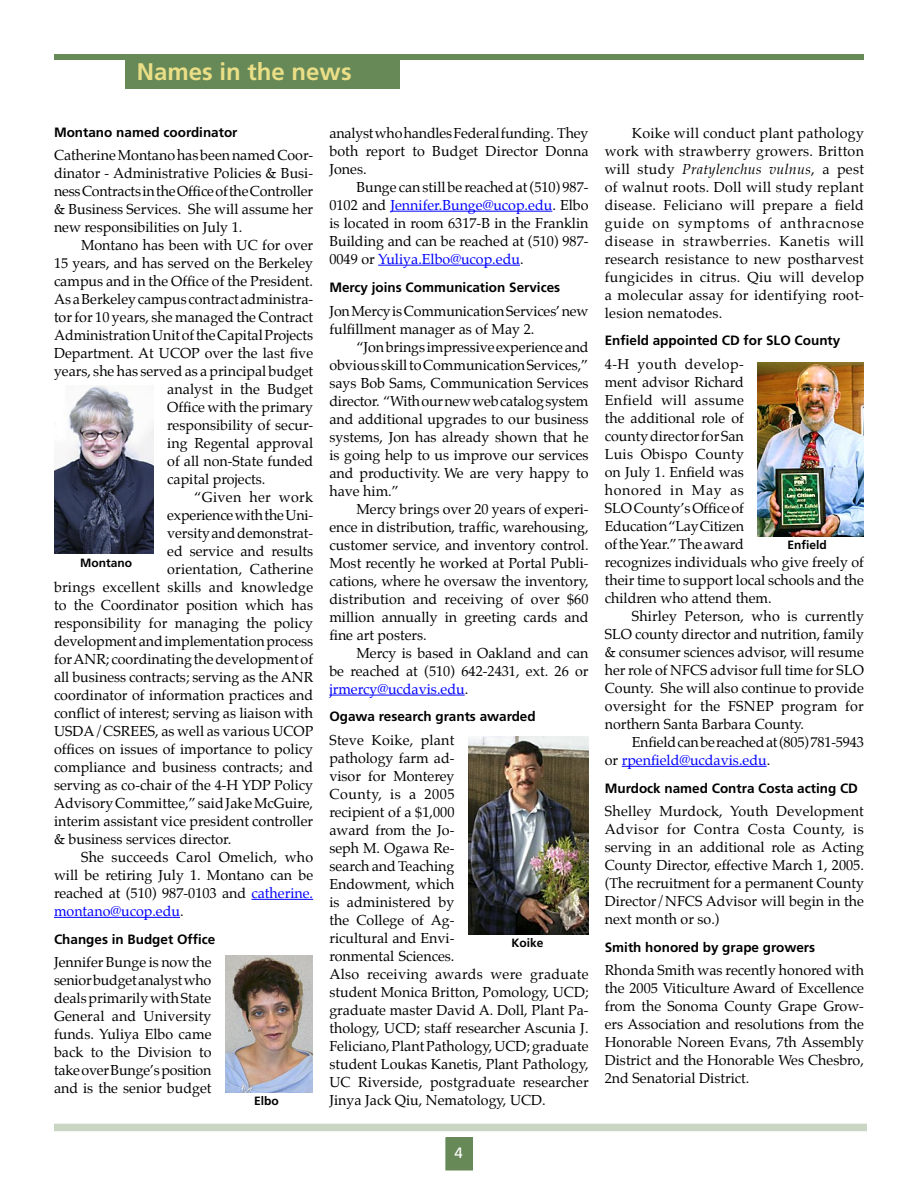
<style>
.page{position:relative;width:918px;height:1188px;background:#fff}
.page>*{position:absolute;margin:0;border:0;box-sizing:border-box;transform-origin:0 0}
.Hed16{font:700 24px "Frutiger";color:#eadf87}
.t1{font:15px "Frutiger";color:#fff}
.BodyTXT2{font:14.25px/18px "Palatino";color:#000;text-align:justify}
.BodyTXT1{font:14.25px/18px "Palatino";color:#000;text-align:justify}
.BodyTXT2-2{font:14.25px "Palatino";letter-spacing:.025em;color:#000}
.subhed{font:700 13.5px "Frutiger";color:#000}
.t2{font:700 12px "Frutiger";color:#000}
.s1{color:#00f}
.s2{font-style:italic}
</style>
<div class="page">
<div style="left:446px;top:1138px;width:26px;height:32px;background:#678857"></div>
<div style="left:446px;top:1137px;width:27px;height:33px;border:1px solid #678857"></div>
<div style="left:54px;top:1124px;width:813px;height:7px;background:#cad5c4"></div>
<hr style="left:622px;top:766px;width:145px;height:1px;background:#00f">
<hr style="left:390px;top:211px;width:162px;height:1px;background:#00f">
<hr style="left:378px;top:265px;width:142px;height:1px;background:#00f">
<hr style="left:329px;top:695px;width:136px;height:1px;background:#00f">
<div style="left:125px;top:54px;width:275px;height:34px;background:#678857"></div>
<hr style="left:252px;top:899px;width:61px;height:1px;background:#00f">
<hr style="left:54px;top:917px;width:126px;height:1px;background:#00f">
<div style="left:54px;top:54px;width:810px;height:6px;background:#678857"></div>
<img style="left:54px;top:386px;width:100px;height:168px">
<img style="left:225px;top:956px;width:87px;height:136px">
<img style="left:468px;top:737px;width:120px;height:197px">
<img style="left:757px;top:363px;width:107px;height:174px">
<p class="Hed16" style="left:137px;top:58px;width:216px">Names in the news</p>
<p class="subhed" style="left:54px;top:124px;width:185px">Montano named coordinator</p>
<p class="BodyTXT1" style="left:54px;top:147px;width:261px">Catherine Montano has been named Coor&shy;dinator - Administrative Policies &amp; Busi&shy;ness Contracts in the Office of the Controller &amp; Business Services. She will assume her new responsibilities on July 1.</p>
<p class="BodyTXT2" style="left:81px;top:237px;width:234px">Montano has been with UC for over</p>
<p class="BodyTXT2" style="left:54px;top:255px;width:261px">15 years, and has served on the Berkeley</p>
<p class="BodyTXT2" style="left:54px;top:273px;width:261px">campus and in the Office of the President.</p>
<p class="BodyTXT2" style="left:54px;top:291px;width:261px">As a Berkeley campus contract administra-</p>
<p class="BodyTXT2" style="left:54px;top:309px;width:261px">tor for 10 years, she managed the Contract</p>
<p class="BodyTXT2" style="left:54px;top:327px;width:261px">Administration Unit of the Capital Projects</p>
<p class="BodyTXT2" style="left:54px;top:345px;width:261px">Department. At UCOP over the last five</p>
<p class="BodyTXT2" style="left:54px;top:363px;width:261px">years, she has served as a principal budget</p>
<p class="BodyTXT2" style="left:167px;top:381px;width:147px">analyst in the Budget</p>
<p class="BodyTXT2" style="left:167px;top:399px;width:147px">Office with the primary</p>
<p class="BodyTXT2" style="left:167px;top:417px;width:147px">responsibility of secur-</p>
<p class="BodyTXT2" style="left:167px;top:435px;width:147px">ing Regental approval</p>
<p class="BodyTXT2" style="left:167px;top:453px;width:147px">of all non-State funded</p>
<p class="BodyTXT2" style="left:167px;top:471px;width:100px">capital projects.</p>
<p class="BodyTXT2-2" style="left:194px;top:488px;width:120px">“Given her work</p>
<p class="BodyTXT2" style="left:167px;top:507px;width:147px">experience with the Uni-</p>
<p class="BodyTXT2" style="left:167px;top:525px;width:147px">versity and demonstrat-</p>
<p class="BodyTXT2" style="left:167px;top:543px;width:147px">ed service and results</p>
<p class="BodyTXT2" style="left:167px;top:561px;width:147px">orientation, Catherine</p>
<p class="BodyTXT2" style="left:54px;top:579px;width:261px">brings excellent skills and knowledge</p>
<p class="BodyTXT2" style="left:54px;top:597px;width:261px">to the Coordinator position which has</p>
<p class="BodyTXT2" style="left:54px;top:615px;width:261px">responsibility for managing the policy</p>
<p class="BodyTXT2" style="left:54px;top:633px;width:261px">development and implementation process</p>
<p class="BodyTXT2" style="left:54px;top:651px;width:261px">for ANR; coordinating the development of</p>
<p class="BodyTXT2" style="left:54px;top:669px;width:261px">all business contracts; serving as the ANR</p>
<p class="BodyTXT2" style="left:54px;top:687px;width:261px">coordinator of information practices and</p>
<p class="BodyTXT2" style="left:54px;top:705px;width:261px">conflict of interest; serving as liaison with</p>
<p class="BodyTXT2" style="left:54px;top:723px;width:261px">USDA/CSREES, as well as various UCOP</p>
<p class="BodyTXT2" style="left:54px;top:741px;width:261px">offices on issues of importance to policy</p>
<p class="BodyTXT2" style="left:54px;top:759px;width:261px">compliance and business contracts; and</p>
<p class="BodyTXT2" style="left:54px;top:777px;width:261px">serving as co-chair of the 4-H YDP Policy</p>
<p class="BodyTXT2" style="left:54px;top:795px;width:261px">Advisory Committee,” said Jake McGuire,</p>
<p class="BodyTXT2" style="left:54px;top:813px;width:261px">interim assistant vice president controller</p>
<p class="BodyTXT2" style="left:54px;top:831px;width:179px">&amp; business services director.</p>
<p class="BodyTXT2" style="left:54px;top:849px;width:261px;text-indent:27px">She succeeds Carol Omelich, who will be retiring July 1. Montano can be reached at (510) 987-0103 and <span class="s1">catherine. montano@ucop.edu</span>.</p>
<p class="subhed" style="left:54px;top:931px;width:163px">Changes in Budget Office</p>
<p class="BodyTXT1" style="left:54px;top:954px;width:159px">Jennifer Bunge is now the senior budget analyst who deals primarily with State General and University funds. Yuliya Elbo came back to the Division to take over Bunge’s position and is the senior budget</p>
<p class="t2" style="left:80px;top:556px;width:53px">Montano</p>
<p class="t2" style="left:254px;top:1094px;width:26px">Elbo</p>
<p class="BodyTXT1" style="left:329px;top:125px;width:261px">analyst who handles Federal funding. They both report to Budget Director Donna Jones.</p>
<p class="BodyTXT2" style="left:329px;top:179px;width:261px;text-indent:27px">Bunge can still be reached at (510) 987- 0102 and <span class="s1">Jennifer.Bunge@ucop.edu</span>. Elbo is located in room 6317-B in the Franklin Building and can be reached at (510) 987- 0049 or <span class="s1">Yuliya.Elbo@ucop.edu</span>.</p>
<p class="subhed" style="left:329px;top:280px;width:232px">Mercy joins Communication Services</p>
<p class="BodyTXT1" style="left:329px;top:303px;width:261px">Jon Mercy is Communication Services’ new fulfillment manager as of May 2.</p>
<p class="BodyTXT2" style="left:329px;top:339px;width:261px;text-indent:27px">“Jon brings impressive experience and obvious skill to Communication Services,” says Bob Sams, Communication Services director. “With our new web catalog system and additional upgrades to our business systems, Jon has already shown that he is going help to us improve our services and productivity. We are very happy to have him.”</p>
<p class="BodyTXT2" style="left:329px;top:501px;width:261px;text-indent:27px">Mercy brings over 20 years of experi&shy;ence in distribution, traffic, warehousing, customer service, and inventory control.<br>Most recently he worked at Portal Publi&shy;cations, where he oversaw the inventory, distribution and receiving of over $60 million annually in greeting cards and fine art posters.</p>
<p class="BodyTXT2" style="left:329px;top:645px;width:261px;text-indent:27px">Mercy is based in Oakland and can be reached at (510) 642-2431, ext. 26 or <span class="s1">jrmercy@ucdavis.edu</span>.</p>
<p class="subhed" style="left:329px;top:709px;width:208px">Ogawa research grants awarded</p>
<p class="BodyTXT1" style="left:329px;top:732px;width:261px;text-align:left">Steve Koike, plant<br>pathology farm ad-<br>visor for Monterey<br>County, is a 2005<br>recipient of a $1,000<br>award from the Jo-<br>seph M. Ogawa Re-<br>search and Teaching<br>Endowment, which<br>is administered by<br>the College of Ag-<br>ricultural and Envi-<br>ronmental Sciences.<br>Also receiving awards were graduate student Monica Britton, Pomology, UCD; graduate master David A. Doll, Plant Pa&shy;thology, UCD; staff researcher Ascunia J.<br>Feliciano, Plant Pathology, UCD; graduate student Loukas Kanetis, Plant Pathology,<br>UC Riverside, postgraduate researcher<br>Jinya Jack Qiu, Nematology, UCD.</p>
<p class="t2" style="left:511px;top:936px;width:34px">Koike</p>
<p class="t1" style="left:454px;top:1144px;width:10px">4</p>
<p class="BodyTXT2" style="left:605px;top:125px;width:261px;text-indent:27px">Koike will conduct plant pathology work with strawberry growers. Britton will study <span class="s2">Pratylenchus vulnus</span>, a pest of walnut roots. Doll will study replant disease. Feliciano will prepare a field guide on symptoms of anthracnose disease in strawberries. Kanetis will research resistance to new postharvest fungicides in citrus. Qiu will develop a molecular assay for identifying root&shy;lesion nematodes.</p>
<p class="subhed" style="left:605px;top:333px;width:237px">Enfield appointed CD for SLO County</p>
<p class="BodyTXT1" style="left:605px;top:356px;width:261px;text-align:left">4-H youth develop-<br>ment advisor Richard<br>Enfield will assume<br>the additional role of<br>county director for San<br>Luis Obispo County<br>on July 1. Enfield was<br>honored in May as<br>SLO County’s Office of<br>Education “Lay Citizen<br>of the Year.” The award<br>recognizes individuals who give freely of their time to support local schools and the children who attend them.</p>
<p class="BodyTXT2" style="left:605px;top:608px;width:261px;text-indent:27px">Shirley Peterson, who is currently SLO county director and nutrition, family &amp; consumer sciences advisor, will resume her role of NFCS advisor full time for SLO County. She will also continue to provide oversight for the FSNEP program for northern Santa Barbara County.</p>
<p class="BodyTXT2" style="left:605px;top:734px;width:261px;text-indent:27px">Enfield can be reached at (805) 781-5943 or <span class="s1">rpenfield@ucdavis.edu</span>.</p>
<p class="subhed" style="left:605px;top:780px;width:255px">Murdock named Contra Costa acting CD</p>
<p class="BodyTXT1" style="left:605px;top:803px;width:261px">Shelley Murdock, Youth Development Advisor for Contra Costa County, is serving in an additional role as Acting County Director, effective March 1, 2005. (The recruitment for a permanent County Director/NFCS Advisor will begin in the next month or so.)</p>
<p class="subhed" style="left:605px;top:939px;width:212px">Smith honored by grape growers</p>
<p class="BodyTXT1" style="left:605px;top:963px;width:261px">Rhonda Smith was recently honored with the 2005 Viticulture Award of Excellence from the Sonoma County Grape Grow&shy;ers Association and resolutions from the Honorable Noreen Evans, 7th Assembly District and the Honorable Wes Chesbro, 2nd Senatorial District.</p>
<p class="t2" style="left:787px;top:538px;width:41px">Enfield</p>
</div>
